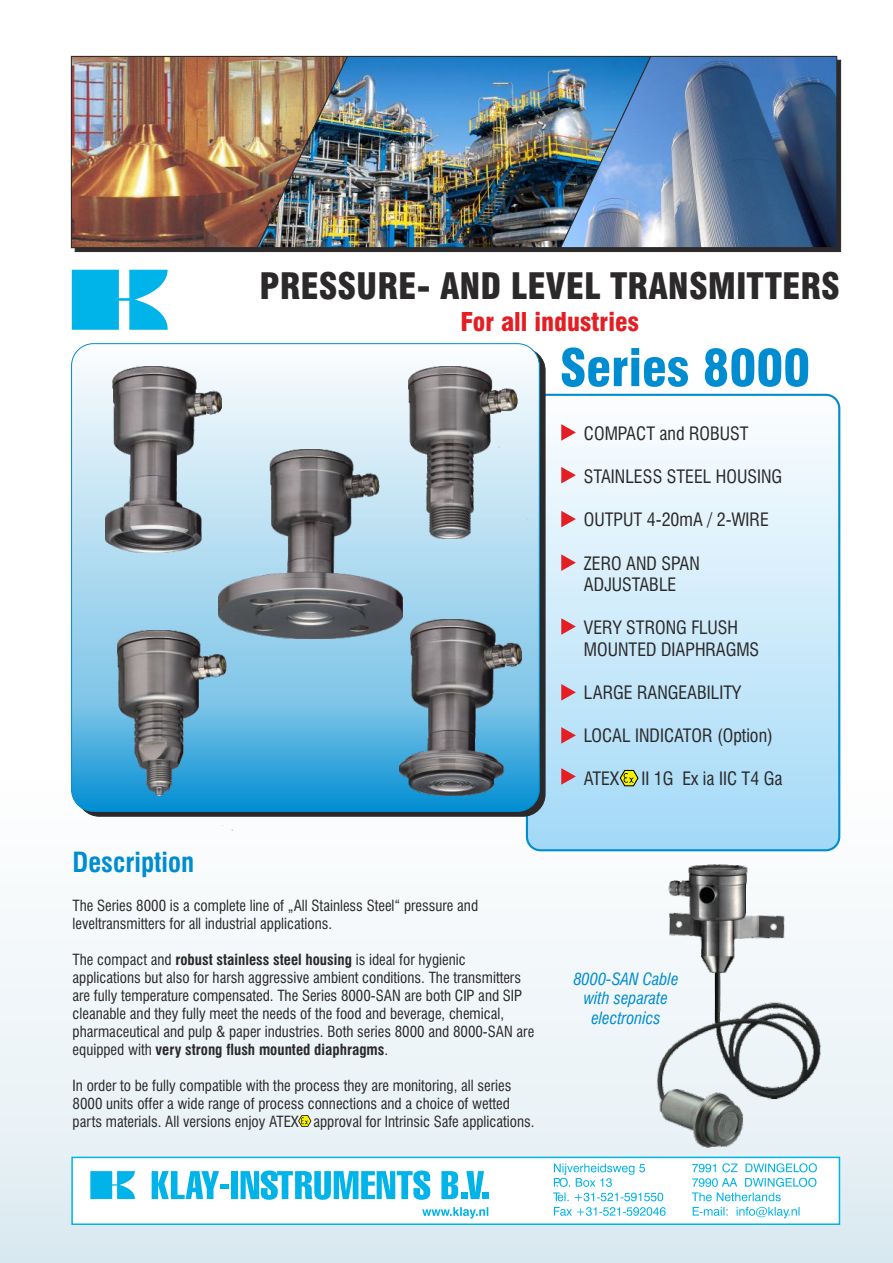
<style>
.page{position:relative;width:893px;height:1263px;background:#fff}
.page>*{position:absolute;margin:0;border:0;box-sizing:border-box;transform-origin:0 0}
.t1{font:900 condensed 50.25px "Swiss 721 BT";color:#008cd1}
.t2{font:900 condensed 35.55px "Swiss 721 BT";color:#2b2929}
.t3{font:700 condensed 27px "Swiss 721 BT";color:#008cd1}
.t4{font:900 condensed 25.35px "Swiss 721 BT";color:#e31f24}
.t5{font:condensed 18px/21.6px "Swiss 721 BT";color:#2b2929}
.t6{font:italic condensed 16.5px/19.8px "Swiss 721 BT";color:#008cd1;text-align:center}
.t7{font:condensed 15px/18px "Swiss 721 BT";color:#2b2929}
.s1{font-weight:700}
</style>
<div class="page">
<div style="left:0;top:779px;width:893px;height:484px;background:linear-gradient(to bottom,#f8f9f9,#e0eef4)"></div>
<div style="left:527px;top:395px;width:312px;height:455px;background:linear-gradient(to bottom,#f8f9f9,#a0d6f4);border-radius:14px"></div>
<div style="left:526px;top:394px;width:314px;height:457px;border:2px solid #008cd1;border-radius:14px"></div>
<div style="left:74px;top:59px;width:767px;height:193px;background:#2b2929"></div>
<img style="left:73px;top:58px;width:183px;height:188px">
<img style="left:256px;top:58px;width:303px;height:188px">
<img style="left:559px;top:58px;width:276px;height:188px">
<div style="left:71px;top:56px;width:766px;height:192px;border:1px solid #2b2929"></div>
<svg style="left:71px;top:1156px;width:770px;height:70px"></svg>
<svg style="left:72px;top:270px;width:96px;height:60px"></svg>
<svg style="left:90px;top:1171px;width:46px;height:28px"></svg>
<svg style="left:553px;top:1163px;width:110px;height:38px"></svg>
<svg style="left:554px;top:1207px;width:112px;height:9px"></svg>
<svg style="left:692px;top:1163px;width:125px;height:9px"></svg>
<svg style="left:692px;top:1178px;width:124px;height:23px"></svg>
<svg style="left:693px;top:1207px;width:106px;height:11px"></svg>
<svg style="left:152px;top:1171px;width:67px;height:28px"></svg>
<div style="left:220px;top:1184px;width:9px;height:5px;background:#00b3e8"></div>
<div style="left:231px;top:1171px;width:7px;height:28px;background:#00b3e8"></div>
<svg style="left:241px;top:1170px;width:189px;height:30px"></svg>
<svg style="left:441px;top:1171px;width:17px;height:28px"></svg>
<div style="left:461px;top:1192px;width:6px;height:7px;background:#00b3e8"></div>
<svg style="left:466px;top:1171px;width:18px;height:28px"></svg>
<div style="left:483px;top:1192px;width:6px;height:7px;background:#00b3e8"></div>
<svg style="left:422px;top:1207px;width:66px;height:11px"></svg>
<svg style="left:72px;top:344px;width:467px;height:467px"></svg>
<svg style="left:620px;top:770px;width:19px;height:16px"></svg>
<svg style="left:298px;top:1115px;width:13px;height:12px"></svg>
<img style="left:408px;top:367px;width:119px;height:172px">
<img style="left:219px;top:449px;width:183px;height:189px">
<img style="left:105px;top:367px;width:116px;height:185px">
<img style="left:400px;top:620px;width:121px;height:176px">
<img style="left:117px;top:631px;width:116px;height:199px">
<svg style="left:561px;top:424px;width:15px;height:17px"></svg>
<svg style="left:561px;top:467px;width:15px;height:16px"></svg>
<svg style="left:561px;top:511px;width:15px;height:16px"></svg>
<svg style="left:561px;top:554px;width:15px;height:17px"></svg>
<svg style="left:561px;top:618px;width:15px;height:17px"></svg>
<svg style="left:561px;top:684px;width:15px;height:17px"></svg>
<svg style="left:561px;top:727px;width:15px;height:17px"></svg>
<svg style="left:561px;top:768px;width:15px;height:17px"></svg>
<img style="left:641px;top:860px;width:180px;height:291px">
<h2 class="t2" style="left:259px;top:272px;width:582px">PRESSURE- AND LEVEL TRANSMITTERS</h2>
<h3 class="t4" style="left:461px;top:312px;width:180px">For all industries</h3>
<h1 class="t1" style="left:560px;top:348px;width:252px">Series 8000</h1>
<p class="t5" style="left:584px;top:425px;width:166px">COMPACT and ROBUST</p>
<p class="t5" style="left:584px;top:468px;width:200px">STAINLESS STEEL HOUSING</p>
<p class="t5" style="left:584px;top:511px;width:186px">OUTPUT 4-20mA / 2-WIRE</p>
<p class="t5" style="left:584px;top:554px;width:117px">ZERO AND SPAN<br>ADJUSTABLE</p>
<p class="t5" style="left:584px;top:619px;width:177px">VERY STRONG FLUSH<br>MOUNTED DIAPHRAGMS</p>
<p class="t5" style="left:584px;top:683px;width:159px">LARGE RANGEABILITY</p>
<p class="t5" style="left:584px;top:727px;width:190px">LOCAL INDICATOR (Option)</p>
<p class="t5" style="left:584px;top:770px;width:200px">ATEX II 1G Ex ia IIC T4 Ga</p>
<h3 class="t3" style="left:73px;top:852px;width:123px">Description</h3>
<p class="t7" style="left:73px;top:898px;width:407px">The Series 8000 is a complete line of „All Stainless Steel“ pressure and leveltransmitters for all industrial applications.</p>
<p class="t7" style="left:73px;top:952px;width:463px">The compact and <span class="s1">robust stainless steel housing</span> is ideal for hygienic applications but also for harsh aggressive ambient conditions. The transmitters are fully temperature compensated. The Series 8000-SAN are both CIP and SIP cleanable and they fully meet the needs of the food and beverage, chemical, pharmaceutical and pulp &amp; paper industries. Both series 8000 and 8000-SAN are equipped with <span class="s1">very strong flush mounted diaphragms</span>.</p>
<p class="t7" style="left:73px;top:1078px;width:463px">In order to be fully compatible with the process they are monitoring, all series<br>8000 units offer a wide range of process connections and a choice of wetted parts materials. All versions enjoy ATEX approval for Intrinsic Safe applications.</p>
<p class="t6" style="left:573px;top:970px;width:107px">8000-SAN Cable with separate electronics</p>
</div>
